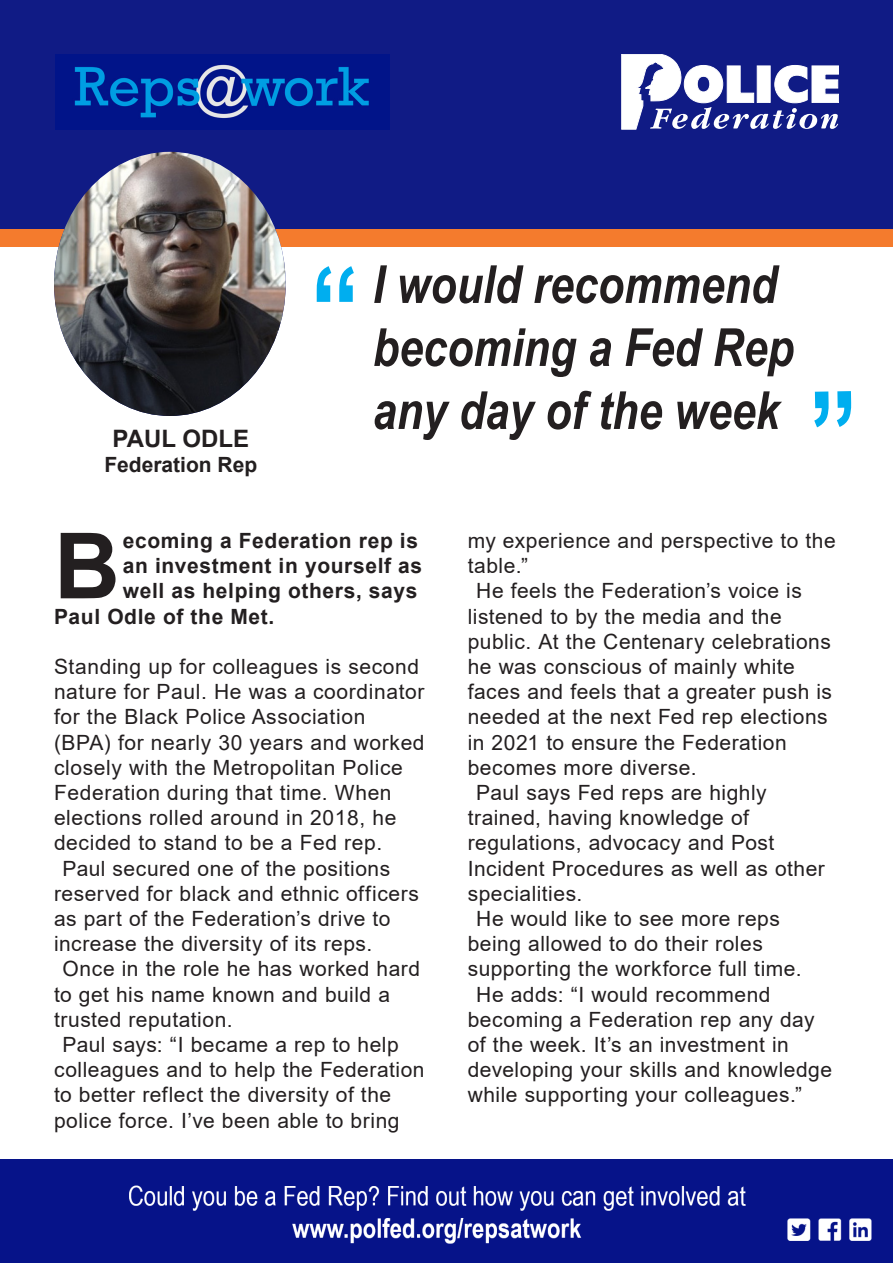
<style>
.page{position:relative;width:893px;height:1263px;background:#fff}
.page>*{position:absolute;margin:0;border:0;box-sizing:border-box;transform-origin:0 0}
.t1{font:700 120px "Arial Narrow";color:#00aeef}
.t2{font:700 91.35px "Arial";color:#231f20}
.t3{font:italic 700 52.5px/63px "Arial Narrow";color:#231f20}
.t4{font:700 24px "Arial";color:#231f20}
.t5{font:21px/25.2px "Arial";letter-spacing:.025em;color:#231f20}
.t6{font:700 21px "Arial";letter-spacing:.03em;color:#231f20}
.t7{font:700 21px "Arial";color:#231f20}
</style>
<div class="page">
<div style="left:0;top:0;width:893px;height:230px;background:#101b85"></div>
<svg style="left:621px;top:54px;width:218px;height:75px"></svg>
<img style="left:56px;top:54px;width:334px;height:76px">
<div style="left:0;top:230px;width:893px;height:17px;background:#f47b2d"></div>
<img style="left:54px;top:152px;width:232px;height:264px">
<img style="left:0;top:1160px;width:893px;height:103px">
<p class="t4" style="left:113px;top:421px;width:138px">PAUL ODLE</p>
<p class="t7" style="left:104px;top:450px;width:154px">Federation Rep</p>
<p class="t1" style="left:310px;top:219px;width:51px">“</p>
<p class="t3" style="left:373px;top:250px;width:423px">I would recommend becoming a Fed Rep any day of the week</p>
<p class="t2" style="left:54px;top:502px;width:67px">B</p>
<p class="t6" style="left:123px;top:526px;width:297px">ecoming a Federation rep is</p>
<p class="t6" style="left:123px;top:551px;width:301px">an investment in yourself as</p>
<p class="t6" style="left:123px;top:576px;width:296px">well as helping others, says</p>
<p class="t6" style="left:54px;top:601px;width:222px">Paul Odle of the Met.</p>
<p class="t5" style="left:54px;top:654px;width:372px">Standing up for colleagues is second nature for Paul. He was a coordinator for the Black Police Association (BPA) for nearly 30 years and worked closely with the Metropolitan Police Federation during that time. When elections rolled around in 2018, he decided to stand to be a Fed rep.</p>
<p class="t5" style="left:54px;top:855px;width:367px;text-indent:9px">Paul secured one of the positions reserved for black and ethnic officers as part of the Federation’s drive to increase the diversity of its reps.</p>
<p class="t5" style="left:54px;top:956px;width:368px;text-indent:9px">Once in the role he has worked hard to get his name known and build a trusted reputation.</p>
<p class="t5" style="left:54px;top:1032px;width:372px;text-indent:9px">Paul says: “I became a rep to help colleagues and to help the Federation to better reflect the diversity of the police force. I’ve been able to bring</p>
<p class="t5" style="left:468px;top:528px;width:369px">my experience and perspective to the table.”</p>
<p class="t5" style="left:468px;top:578px;width:366px;text-indent:9px">He feels the Federation’s voice is listened to by the media and the public. At the Centenary celebrations he was conscious of mainly white faces and feels that a greater push is needed at the next Fed rep elections in 2021 to ensure the Federation becomes more diverse.</p>
<p class="t5" style="left:468px;top:780px;width:359px;text-indent:9px">Paul says Fed reps are highly trained, having knowledge of regulations, advocacy and Post<br>Incident Procedures as well as other specialities.</p>
<p class="t5" style="left:468px;top:906px;width:335px;text-indent:9px">He would like to see more reps being allowed to do their roles supporting the workforce full time.</p>
<p class="t5" style="left:468px;top:981px;width:366px;text-indent:9px">He adds: “I would recommend becoming a Federation rep any day of the week. It’s an investment in developing your skills and knowledge while supporting your colleagues.”</p>
</div>
